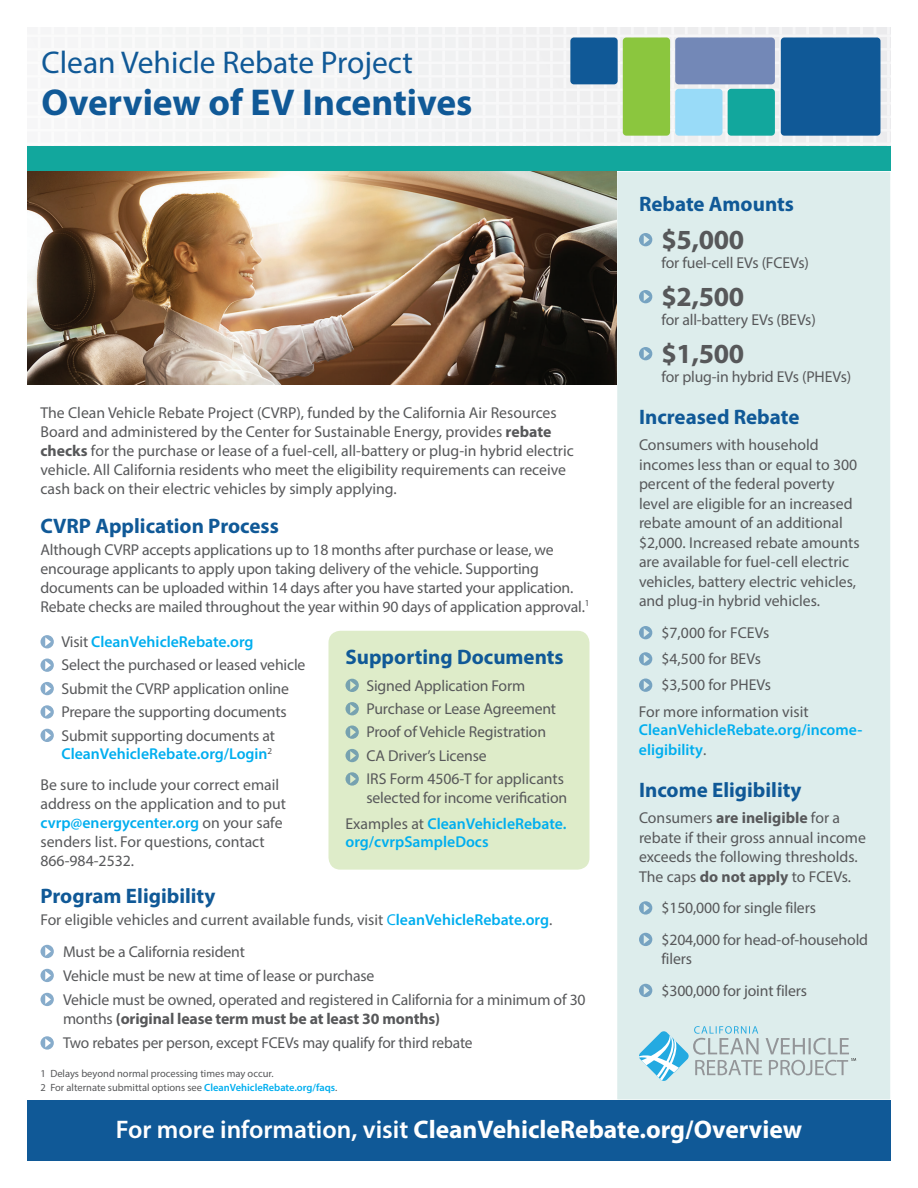
<style>
.page{position:relative;width:918px;height:1188px;background:#fff}
.page>*{position:absolute;margin:0;border:0;box-sizing:border-box;transform-origin:0 0}
.t1{font:700 37.5px "Myriad Pro";color:#105997}
.t2{font:31.5px "Myriad Pro";color:#105997}
.t3{font:700 27.75px "Myriad Pro";letter-spacing:-.01em;color:#57585a}
.t4{font:700 25.5px "Myriad Pro";color:#fff}
.t5{font:700 21px "Myriad Pro";color:#105997}
.t6{font:15.75px/19.5px "Myriad Pro";letter-spacing:-.01em;color:#57585a}
.t7{font:600 15.75px/19.5px "Myriad Pro";color:#00aeef}
.t8{font:10.5px/13.5px "Myriad Pro";color:#57585a}
.s1{font-weight:700}
.s2{font-weight:600;color:#00aeef}
.s3{color:#00aeef}
.s4{font-weight:400;color:#57585a}
.s5{font-weight:600}
</style>
<div class="page">
<div style="left:616px;top:170px;width:276px;height:931px;background:#ddedec;border:2px solid #fff"></div>
<div style="left:328px;top:631px;width:262px;height:239px;background:#deecc9;border-radius:12px"></div>
<svg style="left:345px;top:679px;width:14px;height:13px"></svg>
<svg style="left:345px;top:702px;width:14px;height:13px"></svg>
<svg style="left:345px;top:725px;width:14px;height:14px"></svg>
<svg style="left:345px;top:749px;width:14px;height:13px"></svg>
<svg style="left:345px;top:772px;width:14px;height:14px"></svg>
<div style="left:27px;top:1100px;width:864px;height:61px;background:#105997"></div>
<svg style="left:27px;top:27px;width:864px;height:120px"></svg>
<svg style="left:639px;top:233px;width:13px;height:13px"></svg>
<svg style="left:639px;top:290px;width:13px;height:13px"></svg>
<svg style="left:639px;top:347px;width:13px;height:13px"></svg>
<svg style="left:639px;top:626px;width:13px;height:13px"></svg>
<svg style="left:639px;top:652px;width:13px;height:14px"></svg>
<svg style="left:639px;top:679px;width:13px;height:13px"></svg>
<svg style="left:639px;top:901px;width:13px;height:14px"></svg>
<svg style="left:639px;top:933px;width:13px;height:13px"></svg>
<svg style="left:639px;top:984px;width:13px;height:13px"></svg>
<svg style="left:40px;top:635px;width:14px;height:13px"></svg>
<svg style="left:40px;top:659px;width:14px;height:13px"></svg>
<svg style="left:40px;top:682px;width:14px;height:13px"></svg>
<svg style="left:40px;top:705px;width:14px;height:14px"></svg>
<svg style="left:40px;top:729px;width:14px;height:13px"></svg>
<img style="left:27px;top:171px;width:589px;height:213px">
<div style="left:27px;top:147px;width:864px;height:24px;background:#12a79d"></div>
<svg style="left:40px;top:945px;width:14px;height:13px"></svg>
<svg style="left:40px;top:969px;width:14px;height:13px"></svg>
<svg style="left:40px;top:993px;width:14px;height:13px"></svg>
<svg style="left:40px;top:1036px;width:14px;height:14px"></svg>
<svg style="left:639px;top:1026px;width:217px;height:55px"></svg>
<h2 class="t2" style="left:42px;top:43px;width:373px">Clean Vehicle Rebate Project</h2>
<h1 class="t1" style="left:42px;top:78px;width:433px">Overview of EV Incentives</h1>
<p class="t6" style="left:40px;top:403px;width:535px;line-height:18.9px">The Clean Vehicle Rebate Project (CVRP), funded by the California Air Resources Board and administered by the Center for Sustainable Energy, provides <span class="s1">rebate checks</span> for the purchase or lease of a fuel-cell, all-battery or plug-in hybrid electric vehicle. All California residents who meet the eligibility requirements can receive cash back on their electric vehicles by simply applying.</p>
<h3 class="t5" style="left:40px;top:512px;width:240px">CVRP Application Process</h3>
<p class="t6" style="left:40px;top:540px;width:551px;line-height:18.9px">Although CVRP accepts applications up to 18 months after purchase or lease, we encourage applicants to apply upon taking delivery of the vehicle. Supporting documents can be uploaded within 14 days after you have started your application.<br>Rebate checks are mailed throughout the year within 90 days of application approval.<sup>1</sup></p>
<p class="t6" style="left:61px;top:630px;width:245px;line-height:23.4px">Visit <span class="s2">CleanVehicleRebate.org<br></span>Select the purchased or leased vehicle Submit the CVRP application online Prepare the supporting documents Submit supporting documents at</p>
<p class="t6" style="left:40px;top:738px;width:240px;line-height:30.9px;text-indent:21px"><span class="s2">CleanVehicleRebate.org/Login</span><sup>2<br></sup>Be sure to include your correct email</p>
<p class="t6" style="left:40px;top:794px;width:247px;line-height:18.9px">address on the application and to put <span class="s2">cvrp@energycenter.org</span> on your safe senders list. For questions, contact<br>866-984-2532.</p>
<h3 class="t5" style="left:40px;top:882px;width:176px">Program Eligibility</h3>
<p class="t6" style="left:63px;top:904px;width:491px;line-height:31.5px;text-indent:-23px">For eligible vehicles and current available funds, visit <span class="s3">C</span><span class="s2">leanVehicleRebate.org</span>.<br>Must be a California resident</p>
<p class="t6" style="left:63px;top:963px;width:524px;line-height:24px">Vehicle must be new at time of lease or purchase<br>Vehicle must be owned, operated and registered in California for a minimum of 30</p>
<p class="t6" style="left:63px;top:1007px;width:411px;line-height:24px">months <span class="s1">(original lease term must be at least 30 months)<br></span>Two rebates per person, except FCEVs may qualify for third rebate</p>
<h3 class="t5" style="left:345px;top:643px;width:220px">Supporting Documents</h3>
<p class="t6" style="left:366px;top:673px;width:199px;line-height:23.4px">Signed Application Form<br>Purchase or Lease Agreement<br>Proof of Vehicle Registration<br>CA Driver’s License<br>IRS Form 4506-T for applicants</p>
<p class="t6" style="left:345px;top:785px;width:223px;line-height:25.7px;text-align:right">selected for income verification<br>Examples at <span class="s2">CleanVehicleRebate.</span></p>
<p class="t7" style="left:345px;top:832px;width:145px">org/cvrpSampleDocs</p>
<p class="t8" style="left:40px;top:1067px;width:298px">1 Delays beyond normal processing times may occur.<br>2 For alternate submittal options see <span class="s2">CleanVehicleRebate.org/faqs</span>.</p>
<h3 class="t5" style="left:639px;top:190px;width:157px">Rebate Amounts</h3>
<h3 class="t3" style="left:662px;top:221px;width:84px">$5,000</h3>
<p class="t6" style="left:661px;top:253px;width:149px">for fuel-cell EVs (FCEVs)</p>
<h3 class="t3" style="left:662px;top:278px;width:84px">$2,500</h3>
<p class="t6" style="left:661px;top:310px;width:156px">for all-battery EVs (BEVs)</p>
<h3 class="t3" style="left:662px;top:335px;width:84px">$1,500</h3>
<p class="t6" style="left:661px;top:367px;width:191px">for plug-in hybrid EVs (PHEVs)</p>
<h3 class="t5" style="left:639px;top:403px;width:162px">Increased Rebate</h3>
<p class="t6" style="left:639px;top:435px;width:222px">Consumers with household incomes less than or equal to 300 percent of the federal poverty level are eligible for an increased rebate amount of an additional $2,000. Increased rebate amounts are available for fuel-cell electric vehicles, battery electric vehicles, and plug-in hybrid vehicles.</p>
<p class="t6" style="left:662px;top:623px;width:109px">$7,000 for FCEVs</p>
<p class="t6" style="left:662px;top:649px;width:101px">$4,500 for BEVs</p>
<p class="t6" style="left:662px;top:675px;width:111px">$3,500 for PHEVs</p>
<p class="t6" style="left:639px;top:701px;width:171px">For more information visit</p>
<p class="t7" style="left:639px;top:720px;width:225px">CleanVehicleRebate.org/income&shy;eligibility<span class="s4">.</span></p>
<h3 class="t5" style="left:639px;top:776px;width:164px">Income Eligibility</h3>
<p class="t6" style="left:639px;top:808px;width:228px">Consumers <span class="s1">are ineligible</span> for a rebate if their gross annual income exceeds the following thresholds.<br>The caps <span class="s1">do not apply</span> to FCEVs.</p>
<p class="t6" style="left:662px;top:892px;width:208px;line-height:31.5px">$150,000 for single filers $204,000 for head-of-household</p>
<p class="t6" style="left:662px;top:943px;width:147px;line-height:31.5px">filers<br>$300,000 for joint filers</p>
<h3 class="t4" style="left:116px;top:1113px;width:688px"><span class="s5">For more information, visit</span> CleanVehicleRebate.org/Overview</h3>
</div>
